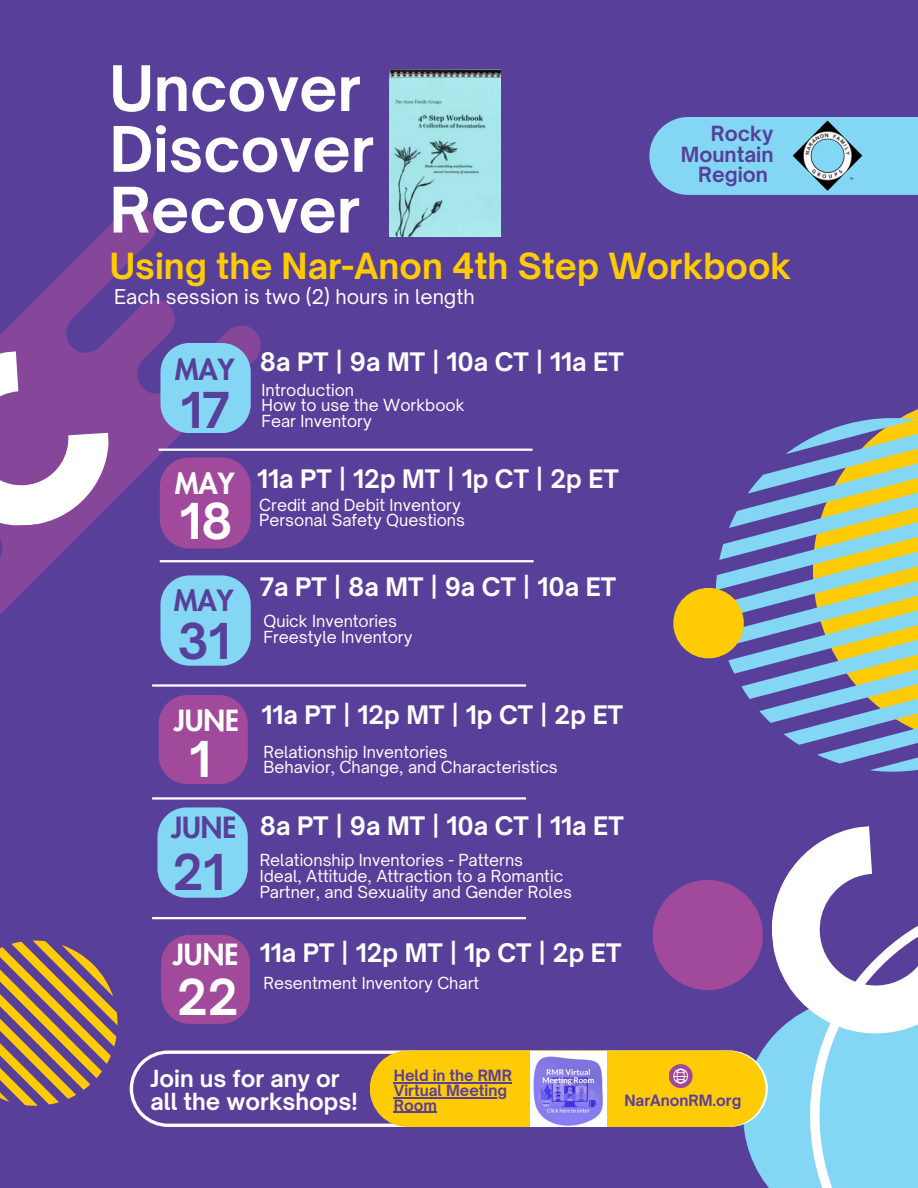
<style>
.page{position:relative;width:918px;height:1188px;background:#583f9a}
.page>*{position:absolute;margin:0;border:0;box-sizing:border-box;transform-origin:0 0}
.t1{font:700 60px/60.8px "Open Sauce One";color:#fff}
.t2{font:700 47.4px "Open Sauce One";color:#583f9a}
.t3{font:700 47.4px "Open Sauce One";color:#fff}
.t4{font:700 34.5px "Open Sauce One";color:#ffcb05}
.t5{font:800 28.5px "Futura LT Pro";color:#fff}
.t6{font:800 28.5px "Futura LT Pro";color:#583f9a}
.t7{font:700 24.45px "Open Sauce One";color:#fff}
.t8{font:700 22.65px/23.1px "Open Sauce One";color:#fff}
.t9{font:700 19.95px/20.2px "Open Sauce One";color:#583f9a;text-align:right}
.t10{font:19.5px "Open Sauce One";color:#fff}
.t11{font:15.9px/15.8px "Open Sauce One";color:#fff}
.t12{font:700 14.85px/14.7px "Open Sauce One";color:#583f9a}
</style>
<div class="page">
<svg style="left:0;top:207px;width:261px;height:440px"></svg>
<svg style="left:0;top:346px;width:114px;height:185px;background:#a77ab6"></svg>
<div style="left:160px;top:343px;width:90px;height:90px;background:#84d7f4;border-radius:29px"></div>
<svg style="left:743px;top:1040px;width:175px;height:148px;background:#89d3f0"></svg>
<div style="left:160px;top:457px;width:91px;height:91px;background:#a14a9b;border-radius:29px"></div>
<svg style="left:0;top:940px;width:118px;height:166px"></svg>
<hr style="left:159px;top:449px;width:374px;height:2px;background:#fff">
<hr style="left:152px;top:684px;width:374px;height:3px;background:#fff">
<hr style="left:152px;top:797px;width:374px;height:3px;background:#fff">
<svg style="left:130px;top:1050px;width:638px;height:77px"></svg>
<svg style="left:370px;top:1050px;width:395px;height:77px;background:#f6c515"></svg>
<div style="left:649px;top:117px;width:269px;height:78px;background:#84d7f4"></div>
<svg style="left:652px;top:409px;width:266px;height:631px"></svg>
<img style="left:783px;top:117px;width:87px;height:78px">
<div style="left:160px;top:575px;width:90px;height:90px;background:#84d7f4;border-radius:29px"></div>
<hr style="left:160px;top:560px;width:374px;height:2px;background:#fff">
<div style="left:159px;top:695px;width:88px;height:89px;background:#a14a9b;border-radius:29px"></div>
<div style="left:157px;top:807px;width:90px;height:90px;background:#84d7f4;border-radius:29px"></div>
<hr style="left:152px;top:917px;width:374px;height:2px;background:#fff">
<div style="left:161px;top:935px;width:89px;height:89px;background:#a14a9b;border-radius:29px"></div>
<img style="left:530px;top:1051px;width:77px;height:75px">
<img style="left:390px;top:70px;width:111px;height:166px">
<hr style="left:394px;top:1082px;width:118px;height:2px;background:#583f9a">
<hr style="left:394px;top:1097px;width:113px;height:1px;background:#583f9a">
<hr style="left:394px;top:1112px;width:43px;height:1px;background:#583f9a">
<h1 class="t1" style="left:110px;top:58px;width:266px">Uncover<br>Discover<br>Recover</h1>
<p class="t9" style="left:681px;top:124px;width:94px">Rocky<br>Mountain<br>Region</p>
<h3 class="t4" style="left:110px;top:244px;width:683px">Using the Nar-Anon 4th Step Workbook</h3>
<p class="t10" style="left:114px;top:284px;width:362px">Each session is two (2) hours in length</p>
<p class="t6" style="left:175px;top:357px;width:61px">MAY</p>
<p class="t2" style="left:181px;top:380px;width:51px">17</p>
<p class="t7" style="left:260px;top:346px;width:366px">8a PT | 9a MT | 10a CT | 11a ET</p>
<h5 class="t11" style="left:262px;top:382px;width:94px">Introduction</h5>
<p class="t11" style="left:262px;top:398px;width:205px">How to use the Workbook</p>
<p class="t11" style="left:262px;top:413px;width:112px">Fear Inventory</p>
<h2 class="t5" style="left:175px;top:471px;width:61px">MAY</h2>
<h6 class="t7" style="left:257px;top:464px;width:363px">11a PT | 12p MT | 1p CT | 2p ET</h6>
<p class="t11" style="left:259px;top:497px;width:203px">Credit and Debit Inventory</p>
<p class="t11" style="left:259px;top:512px;width:207px">Personal Safety Questions</p>
<p class="t3" style="left:180px;top:492px;width:54px">18</p>
<p class="t6" style="left:174px;top:587px;width:61px">MAY</p>
<h4 class="t2" style="left:177px;top:612px;width:54px">31</h4>
<p class="t7" style="left:260px;top:571px;width:358px">7a PT | 8a MT | 9a CT | 10a ET</p>
<p class="t11" style="left:263px;top:613px;width:135px">Quick Inventories</p>
<p class="t11" style="left:263px;top:629px;width:150px">Freestyle Inventory</p>
<p class="t5" style="left:174px;top:708px;width:67px">JUNE</p>
<p class="t7" style="left:262px;top:699px;width:363px">11a PT | 12p MT | 1p CT | 2p ET</p>
<p class="t11" style="left:263px;top:744px;width:186px">Relationship Inventories</p>
<h4 class="t11" style="left:263px;top:760px;width:296px">Behavior, Change, and Characteristics</h4>
<p class="t6" style="left:171px;top:815px;width:67px">JUNE</p>
<h3 class="t2" style="left:173px;top:843px;width:54px">21</h3>
<h4 class="t3" style="left:189px;top:730px;width:23px">1</h4>
<p class="t7" style="left:260px;top:811px;width:366px">8a PT | 9a MT | 10a CT | 11a ET</p>
<h3 class="t11" style="left:260px;top:852px;width:265px">Relationship Inventories - Patterns</h3>
<h4 class="t11" style="left:260px;top:868px;width:314px">Ideal, Attitude, Attraction to a Romantic<br>Partner, and Sexuality and Gender Roles</h4>
<p class="t5" style="left:173px;top:941px;width:67px">JUNE</p>
<p class="t3" style="left:177px;top:968px;width:63px">22</p>
<p class="t7" style="left:260px;top:937px;width:363px">11a PT | 12p MT | 1p CT | 2p ET</p>
<p class="t11" style="left:263px;top:975px;width:217px">Resentment Inventory Chart</p>
<h3 class="t8" style="left:151px;top:1067px;width:208px">Join us for any or all the workshops!</h3>
<p class="t12" style="left:394px;top:1068px;width:120px">Held in the RMR</p>
<p class="t12" style="left:394px;top:1083px;width:115px">Virtual Meeting<br>Room</p>
<p class="t12" style="left:624px;top:1093px;width:118px">NarAnonRM.org</p>
</div>
